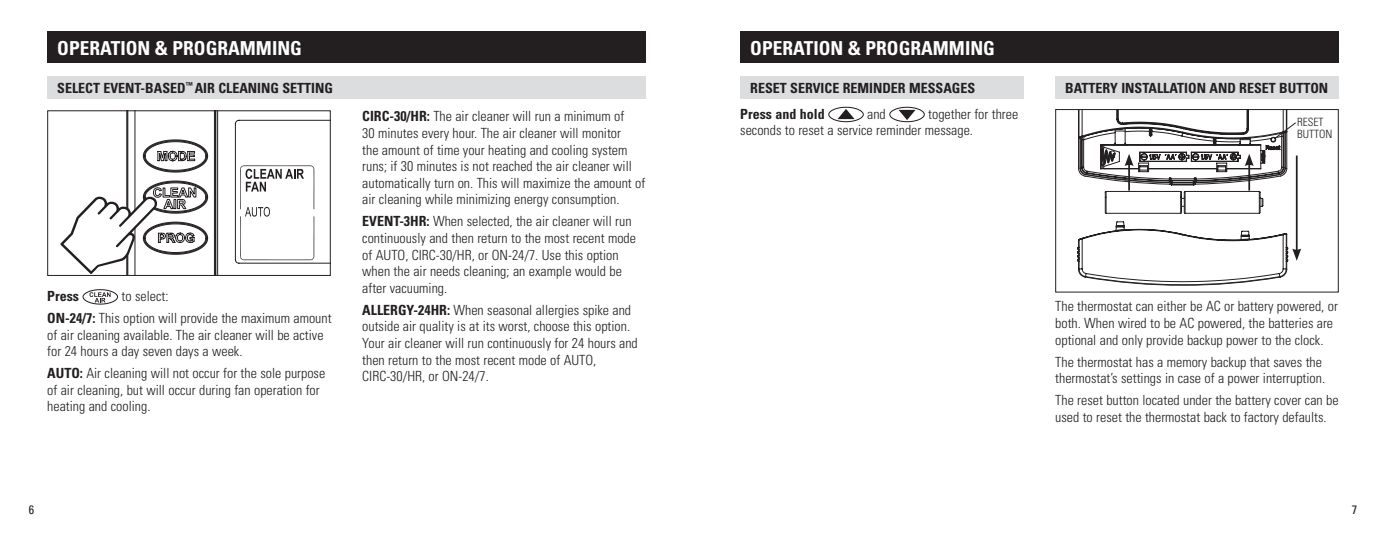
<style>
.page{position:relative;width:1386px;height:536px;background:#fff}
.page>*{position:absolute;margin:0;border:0;box-sizing:border-box;transform-origin:0 0}
.t1{font:700 condensed 19.25px "Univers";color:#fff}
.t2{font:300 condensed 14px/16.6px "Univers";color:#231f20}
.t3{font:700 condensed 14px "Univers";color:#231f20}
.t4{font:condensed 12.25px "Univers";color:#231f20}
.t5{font:300 condensed 11.38px/12.2px "Univers";color:#231f20}
.s1{font-weight:700}
</style>
<div class="page">
<div style="left:47px;top:76px;width:599px;height:22px;background:#dcdddf"></div>
<svg style="left:83px;top:289px;width:35px;height:15px"></svg>
<div style="left:47px;top:32px;width:599px;height:31px;background:#231f20"></div>
<svg style="left:126px;top:112px;width:203px;height:8px"></svg>
<svg style="left:60px;top:120px;width:269px;height:154px"></svg>
<div style="left:47px;top:110px;width:284px;height:166px;border:1px solid #231f20"></div>
<div style="left:740px;top:32px;width:599px;height:31px;background:#231f20"></div>
<div style="left:1055px;top:76px;width:284px;height:22px;background:#dcdddf"></div>
<svg style="left:1079px;top:261px;width:208px;height:24px"></svg>
<svg style="left:1079px;top:240px;width:208px;height:21px"></svg>
<div style="left:1055px;top:109px;width:284px;height:183px;border:1px solid #231f20"></div>
<hr style="left:1296px;top:155px;width:2px;height:96px;background:#231f20">
<svg style="left:1292px;top:248px;width:9px;height:13px"></svg>
<svg style="left:1078px;top:109px;width:219px;height:131px"></svg>
<div style="left:740px;top:76px;width:284px;height:22px;background:#dcdddf"></div>
<svg style="left:828px;top:107px;width:36px;height:15px"></svg>
<svg style="left:889px;top:107px;width:36px;height:15px"></svg>
<h1 class="t1" style="left:57px;top:36px;width:34px">OPERATION</h1>
<h1 class="t1" style="left:155px;top:36px;width:76px">&amp; PROGRAMMIN</h1>
<h1 class="t1" style="left:290px;top:36px;width:13px">G</h1>
<p class="t3" style="left:57px;top:79px;width:29px">SELECT</p>
<p class="t3" style="left:104px;top:79px;width:16px">EVENT</p>
<p class="t3" style="left:141px;top:79px;width:23px">-BASED</p>
<p class="t3" style="left:186px;top:79px;width:55px"><sup>™</sup> AIR CLEANIN</p>
<p class="t3" style="left:271px;top:79px;width:62px">G SETTING</p>
<p class="t2" style="left:47px;top:285px;width:286px;line-height:21.9px;text-indent:74px">to select:<br><span class="s1">ON-24/7:</span> This option will provide the maximum amount</p>
<p class="t2" style="left:47px;top:326px;width:278px">of air cleaning available. The air cleaner will be active for 24 hours a day seven days a week.</p>
<p class="t2" style="left:47px;top:364px;width:279px"><span class="s1">AUTO:</span> Air cleaning will not occur for the sole purpose of air cleaning, but will occur during fan operation for heating and cooling.</p>
<p class="t3" style="left:47px;top:287px;width:33px">PRESS</p>
<p class="t2" style="left:362px;top:108px;width:285px"><span class="s1">CIRC-30/HR:</span> The air cleaner will run a minimum of<br>30 minutes every hour. The air cleaner will monitor<br>the amount of time your heating and cooling system runs; if 30 minutes is not reached the air cleaner will automatically turn on. This will maximize the amount of air cleaning while minimizing energy consumption.</p>
<p class="t2" style="left:362px;top:213px;width:275px"><span class="s1">EVENT-3HR:</span> When selected, the air cleaner will run continuously and then return to the most recent mode of AUTO, CIRC-30/HR, or ON-24/7. Use this option when the air needs cleaning; an example would be after vacuuming.</p>
<p class="t2" style="left:362px;top:301px;width:277px"><span class="s1">ALLERGY-24HR:</span> When seasonal allergies spike and outside air quality is at its worst, choose this option.<br>Your air cleaner will run continuously for 24 hours and then return to the most recent mode of AUTO, CIRC-30/HR, or ON-24/7.</p>
<h1 class="t1" style="left:750px;top:36px;width:34px">OPERATION</h1>
<h1 class="t1" style="left:848px;top:36px;width:76px">&amp; PROGRAMMIN</h1>
<h1 class="t1" style="left:983px;top:36px;width:13px">G</h1>
<p class="t3" style="left:750px;top:79px;width:16px">RESET</p>
<p class="t3" style="left:790px;top:79px;width:8px">SERVICE</p>
<p class="t3" style="left:843px;top:79px;width:9px">REMINDER</p>
<p class="t3" style="left:909px;top:79px;width:10px">MESSA</p>
<p class="t3" style="left:952px;top:79px;width:17px">GES</p>
<p class="t3" style="left:740px;top:105px;width:86px">PRESS AND HOLD</p>
<p class="t2" style="left:867px;top:105px;width:20px">and</p>
<p class="t2" style="left:740px;top:105px;width:280px;text-indent:188px">together for three seconds to reset a service reminder message.</p>
<p class="t3" style="left:1065px;top:79px;width:17px">BATTER</p>
<p class="t3" style="left:1110px;top:79px;width:20px">Y INSTA</p>
<p class="t3" style="left:1157px;top:79px;width:21px">LLATION</p>
<p class="t3" style="left:1209px;top:79px;width:10px">AND</p>
<p class="t3" style="left:1239px;top:79px;width:9px">RESET</p>
<p class="t3" style="left:1279px;top:79px;width:9px">BUTTON</p>
<p class="t5" style="left:1297px;top:115px;width:37px">RESET<br>BUTTON</p>
<p class="t2" style="left:1055px;top:298px;width:284px">The thermostat can either be AC or battery powered, or both. When wired to be AC powered, the batteries are optional and only provide backup power to the clock.</p>
<p class="t2" style="left:1055px;top:353px;width:269px">The thermostat has a memory backup that saves the thermostat’s settings in case of a power interruption.</p>
<p class="t2" style="left:1055px;top:391px;width:285px">The reset button located under the battery cover can be used to reset the thermostat back to factory defaults.</p>
<p class="t4" style="left:29px;top:502px;width:7px">6</p>
<p class="t4" style="left:1352px;top:502px;width:7px">7</p>
</div>
